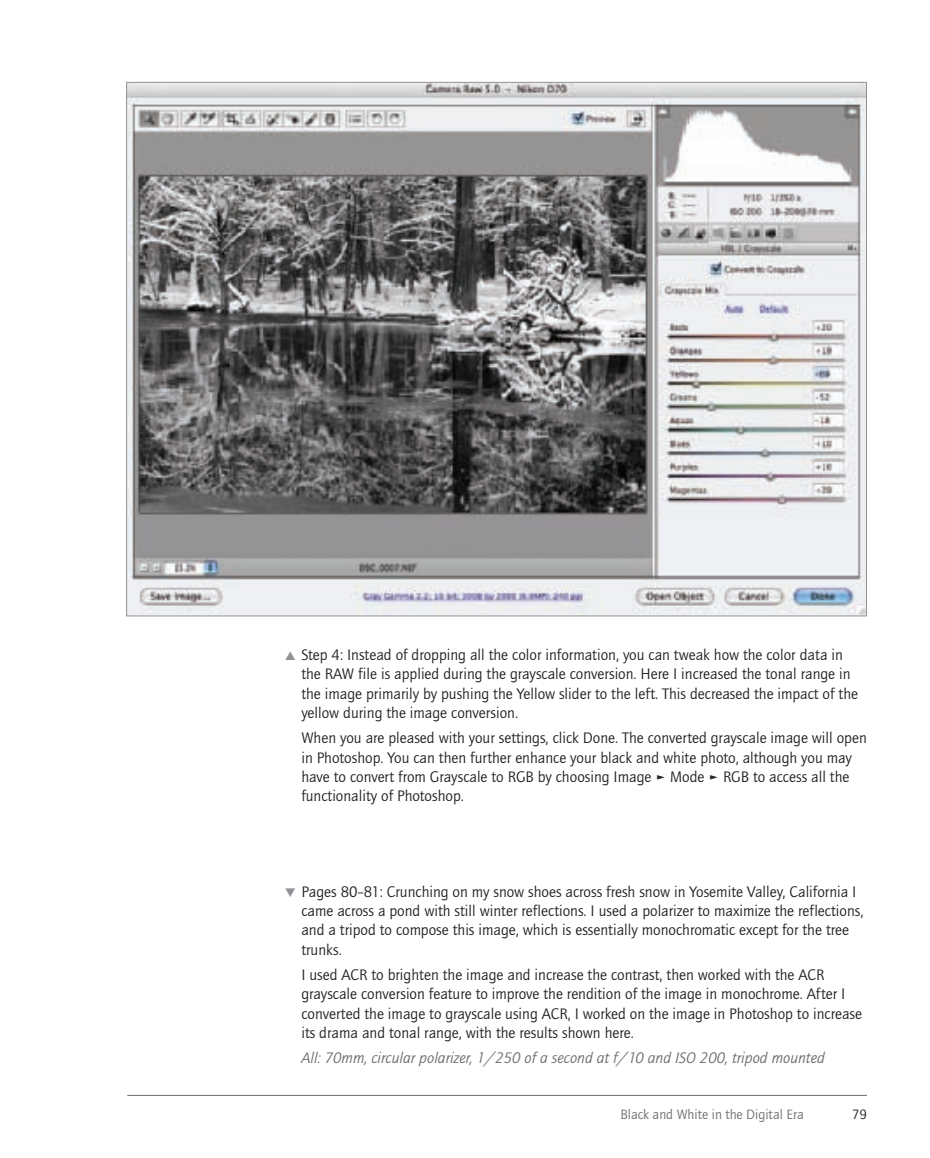
<style>
.page{position:relative;width:930px;height:1158px;background:#fff}
.page>*{position:absolute;margin:0;border:0;box-sizing:border-box;transform-origin:0 0}
.t1{font:15.75px/19.2px "ITC Quay Sans";color:#231f20}
.t2{font:italic 15.75px "ITC Quay Sans";color:#6c6d70}
.t3{font:14px "ITC Quay Sans";color:#6c6d70}
.t4{font:14px "ITC Quay Sans";color:#231f20}
.s1{color:#939195}
</style>
<div class="page">
<hr style="left:127px;top:1095px;width:739px;height:1px;background:#6c6d70">
<img style="left:128px;top:84px;width:736px;height:530px">
<p class="t1" style="left:301px;top:646px;width:558px;text-indent:-18px"><span class="s1">▲</span> Step 4: Instead of dropping all the color information, you can tweak how the color data in the RAW file is applied during the grayscale conversion. Here I increased the tonal range in the image primarily by pushing the Yellow slider to the left. This decreased the impact of the yellow during the image conversion.</p>
<p class="t1" style="left:301px;top:730px;width:567px">When you are pleased with your settings, click Done. The converted grayscale image will open in Photoshop. You can then further enhance your black and white photo, although you may have to convert from Grayscale to RGB by choosing Image ► Mode ► RGB to access all the functionality of Photoshop.</p>
<p class="t1" style="left:301px;top:883px;width:563px;text-indent:-18px"><span class="s1">▼</span> Pages 80–81: Crunching on my snow shoes across fresh snow in Yosemite Valley, California I came across a pond with still winter reflections. I used a polarizer to maximize the reflections, and a tripod to compose this image, which is essentially monochromatic except for the tree trunks.</p>
<p class="t1" style="left:301px;top:966px;width:562px">I used ACR to brighten the image and increase the contrast, then worked with the ACR grayscale conversion feature to improve the rendition of the image in monochrome. After I converted the image to grayscale using ACR, I worked on the image in Photoshop to increase its drama and tonal range, with the results shown here.</p>
<p class="t2" style="left:301px;top:1052px;width:525px">All: 70mm, circular polarizer, 1/250 of a second at f/10 and ISO 200, tripod mounted</p>
<p class="t3" style="left:620px;top:1108px;width:185px">Black and White in the Digital Era</p>
<p class="t4" style="left:851px;top:1108px;width:16px">79</p>
</div>
